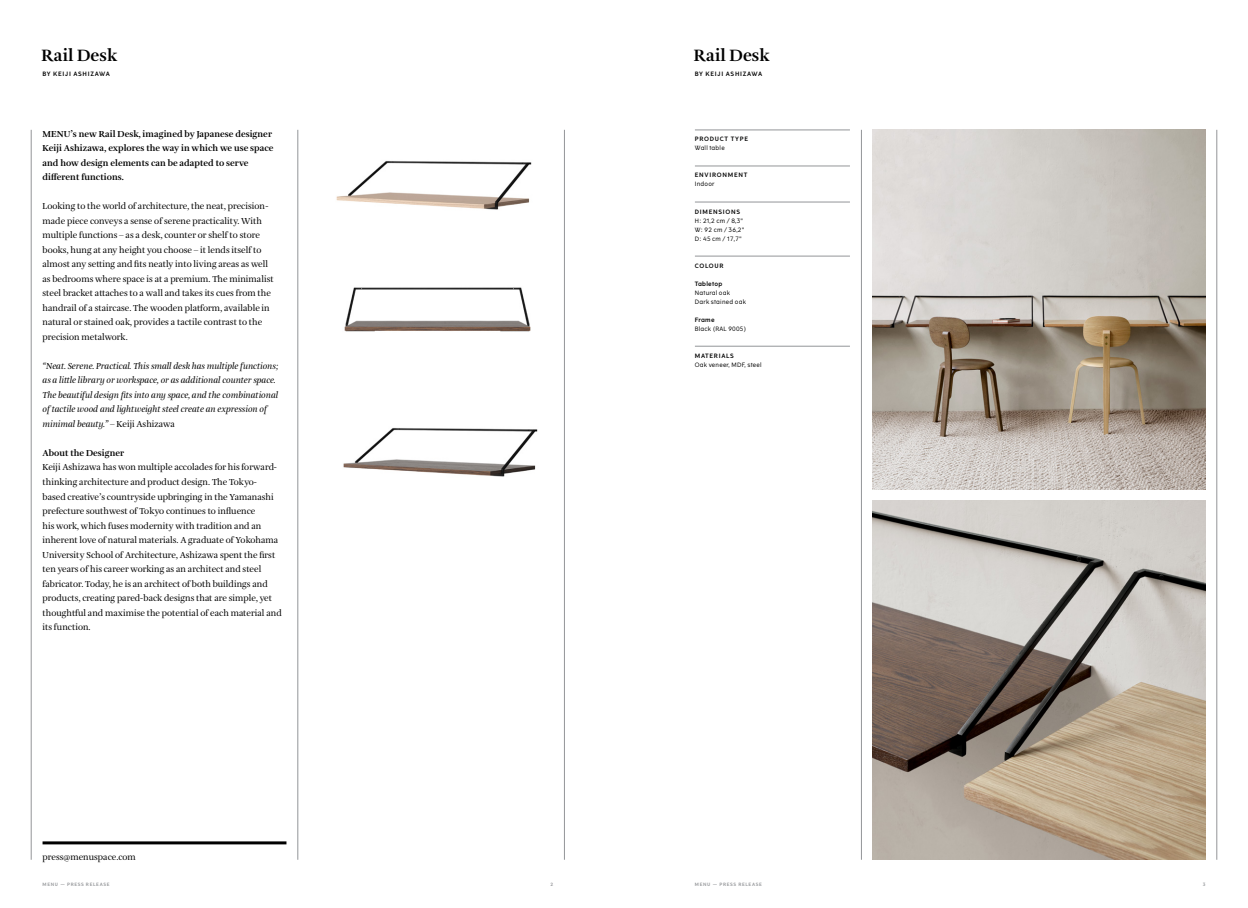
<style>
.page{position:relative;width:1248px;height:908px;background:#fff}
.page>*{position:absolute;margin:0;border:0;box-sizing:border-box;transform-origin:0 0}
.t1{font:700 17px "Amalia Pro";color:#000}
.t2{font:9px/14.5px "Amalia Pro";color:#000}
.t3{font:italic 9px/14.5px "Amalia Pro";color:#000}
.t4{font:700 9px/14.5px "Amalia Pro";color:#000}
.t5{font:6px/9px "The Wave";letter-spacing:.035em;color:#000}
.t6{font:600 6px "The Wave";letter-spacing:.12em;color:#000}
.t7{font:600 6px "The Wave";letter-spacing:.035em;color:#000}
.t8{font:600 4.5px "The Wave";letter-spacing:.15em;color:#939598}
.s1{font-style:normal}
</style>
<div class="page">
<hr style="left:564px;top:130px;width:1px;height:729px;background:#939598">
<hr style="left:31px;top:130px;width:1px;height:729px;background:#939598">
<hr style="left:297px;top:130px;width:1px;height:729px;background:#939598">
<hr style="left:43px;top:841px;width:243px;height:3px;background:#000">
<hr style="left:694px;top:130px;width:155px;height:1px;background:#939598">
<hr style="left:694px;top:166px;width:155px;height:1px;background:#939598">
<hr style="left:694px;top:202px;width:155px;height:1px;background:#939598">
<hr style="left:694px;top:256px;width:155px;height:1px;background:#939598">
<hr style="left:694px;top:346px;width:155px;height:1px;background:#939598">
<hr style="left:861px;top:130px;width:1px;height:729px;background:#939598">
<hr style="left:1216px;top:130px;width:1px;height:729px;background:#939598">
<img style="left:872px;top:130px;width:333px;height:359px">
<img style="left:872px;top:500px;width:333px;height:359px">
<img style="left:336px;top:161px;width:196px;height:49px">
<img style="left:343px;top:428px;width:195px;height:49px">
<img style="left:344px;top:287px;width:187px;height:45px">
<h1 class="t1" style="left:42px;top:45px;width:77px">Rail Desk</h1>
<p class="t6" style="left:43px;top:70px;width:69px">BY KEIJI ASHIZAWA</p>
<p class="t4" style="left:43px;top:127px;width:232px">MENU’s new Rail Desk, imagined by Japanese designer Keiji Ashizawa, explores the way in which we use space and how design elements can be adapted to serve different functions.</p>
<p class="t2" style="left:43px;top:199px;width:233px">Looking to the world of architecture, the neat, precision&shy;made piece conveys a sense of serene practicality. With multiple functions – as a desk, counter or shelf to store books, hung at any height you choose – it lends itself to almost any setting and fits neatly into living areas as well as bedrooms where space is at a premium. The minimalist steel bracket attaches to a wall and takes its cues from the handrail of a staircase. The wooden platform, available in natural or stained oak, provides a tactile contrast to the precision metalwork.</p>
<p class="t3" style="left:43px;top:359px;width:237px">“Neat. Serene. Practical. This small desk has multiple functions; as a little library or workspace, or as additional counter space.<br>The beautiful design fits into any space, and the combinational of tactile wood and lightweight steel create an expression of minimal beauty.” <span class="s1">– Keiji Ashizawa</span></p>
<p class="t4" style="left:43px;top:445px;width:83px">About the Designer</p>
<p class="t2" style="left:43px;top:460px;width:241px">Keiji Ashizawa has won multiple accolades for his forward&shy;thinking architecture and product design. The Tokyo&shy;based creative’s countryside upbringing in the Yamanashi prefecture southwest of Tokyo continues to influence<br>his work, which fuses modernity with tradition and an inherent love of natural materials. A graduate of Yokohama University School of Architecture, Ashizawa spent the first ten years of his career working as an architect and steel fabricator. Today, he is an architect of both buildings and products, creating pared-back designs that are simple, yet thoughtful and maximise the potential of each material and its function.</p>
<p class="t2" style="left:43px;top:849px;width:95px">press@menuspace.com</p>
<h1 class="t1" style="left:693px;top:45px;width:77px">Rail Desk</h1>
<p class="t6" style="left:694px;top:70px;width:69px">BY KEIJI ASHIZAWA</p>
<p class="t6" style="left:694px;top:135px;width:55px">PRODUCT TYPE</p>
<p class="t5" style="left:694px;top:144px;width:31px">Wall table</p>
<p class="t6" style="left:694px;top:171px;width:54px">ENVIRONMENT</p>
<p class="t5" style="left:694px;top:180px;width:21px">Indoor</p>
<p class="t6" style="left:694px;top:207px;width:47px">DIMENSIONS</p>
<p class="t5" style="left:694px;top:216px;width:51px">H: 21,2 cm / 8,3"<br>W: 92 cm / 36,2"<br>D: 45 cm / 17,7"</p>
<p class="t6" style="left:694px;top:261px;width:30px">COLOUR</p>
<p class="t7" style="left:694px;top:279px;width:29px">Tabletop</p>
<p class="t5" style="left:694px;top:288px;width:52px">Natural oak<br>Dark stained oak</p>
<p class="t6" style="left:694px;top:315px;width:21px">Frame</p>
<p class="t5" style="left:694px;top:324px;width:53px">Black (RAL 9005)</p>
<p class="t6" style="left:694px;top:351px;width:40px">MATERIALS</p>
<p class="t5" style="left:694px;top:360px;width:68px">Oak veneer, MDF, steel</p>
<p class="t8" style="left:43px;top:880px;width:68px">MENU — PRESS RELEASE</p>
<p class="t8" style="left:550px;top:880px;width:4px">2</p>
<p class="t8" style="left:694px;top:880px;width:68px">MENU — PRESS RELEASE</p>
<p class="t8" style="left:1202px;top:880px;width:4px">3</p>
</div>
